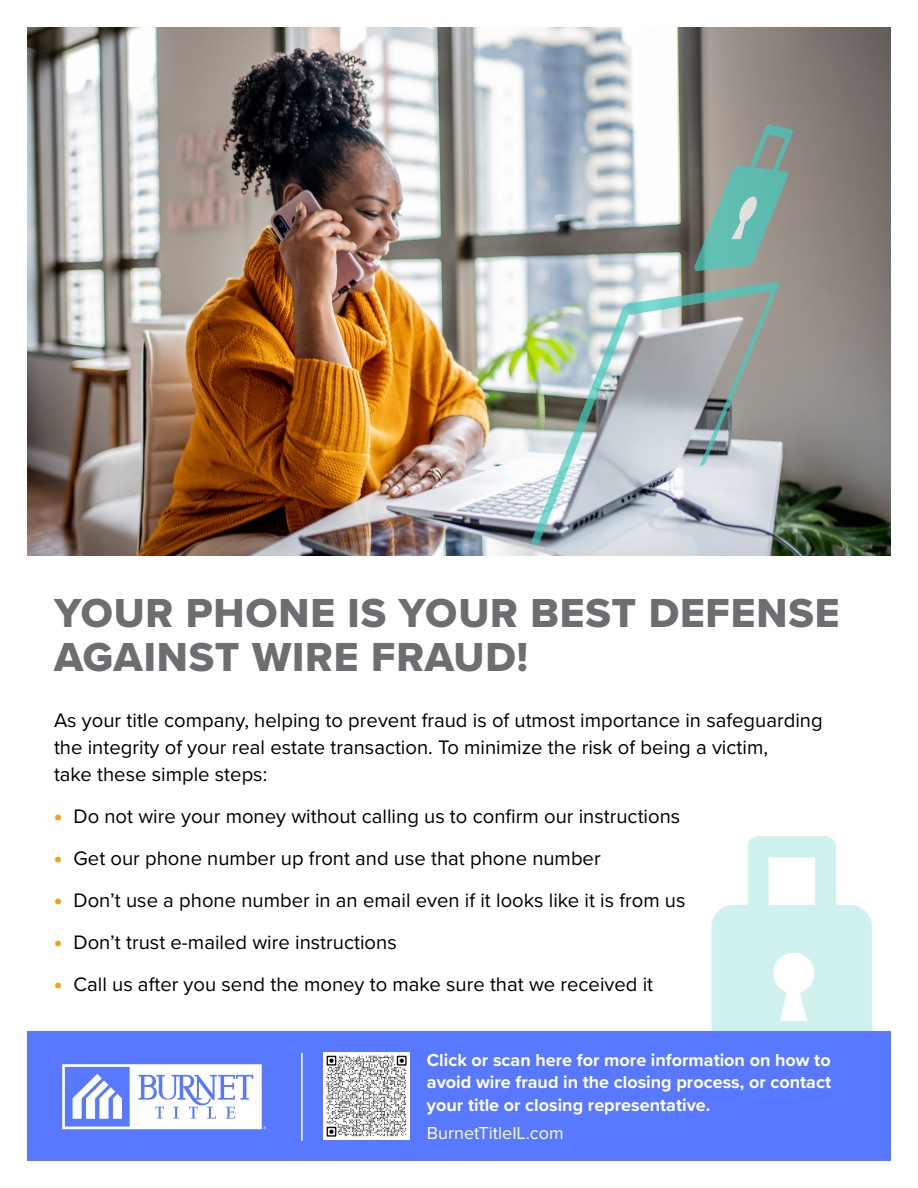
<style>
.page{position:relative;width:918px;height:1188px;background:#fff}
.page>*{position:absolute;margin:0;border:0;box-sizing:border-box;transform-origin:0 0}
.t1{font:42px/43.5px "Proxima Nova Extrabld";letter-spacing:.02em;color:#6d6e71}
.t2{font:20.25px/27px "Proxima Nova";color:#000}
.t3{font:700 18px/22.5px "Proxima Nova";color:#fff;text-align:justify}
.t4{font:18px "Proxima Nova";color:#fff}
.s1{font-weight:900;font-size:22.5px;color:#f19f17}
</style>
<div class="page">
<img style="left:27px;top:27px;width:864px;height:528px">
<img style="left:711px;top:836px;width:162px;height:195px">
<div style="left:27px;top:1031px;width:864px;height:130px;background:#5778ff"></div>
<hr style="left:301px;top:1053px;width:2px;height:88px;background:#fff">
<img style="left:323px;top:1053px;width:87px;height:86px">
<svg style="left:62px;top:1064px;width:204px;height:65px"></svg>
<h1 class="t1" style="left:54px;top:591px;width:787px">YOUR PHONE IS YOUR BEST DEFENSE<br>AGAINST WIRE FRAUD!</h1>
<p class="t2" style="left:54px;top:706px;width:770px">As your title company, helping to prevent fraud is of utmost importance in safeguarding the integrity of your real estate transaction. To minimize the risk of being a victim,<br>take these simple steps:</p>
<p class="t2" style="left:54px;top:802px;width:628px"><span class="s1">•</span> Do not wire your money without calling us to confirm our instructions</p>
<p class="t2" style="left:54px;top:844px;width:548px"><span class="s1">•</span> Get our phone number up front and use that phone number</p>
<p class="t2" style="left:54px;top:886px;width:633px"><span class="s1">•</span> Don’t use a phone number in an email even if it looks like it is from us</p>
<p class="t2" style="left:54px;top:928px;width:344px"><span class="s1">•</span> Don’t trust e-mailed wire instructions</p>
<p class="t2" style="left:54px;top:970px;width:601px"><span class="s1">•</span> Call us after you send the money to make sure that we received it</p>
<p class="t3" style="left:427px;top:1048px;width:406px">Click or scan here for more information on how to avoid wire fraud in the closing process, or contact your title or closing representative.</p>
<p class="t4" style="left:427px;top:1120px;width:138px">BurnetTitleIL.com</p>
</div>
